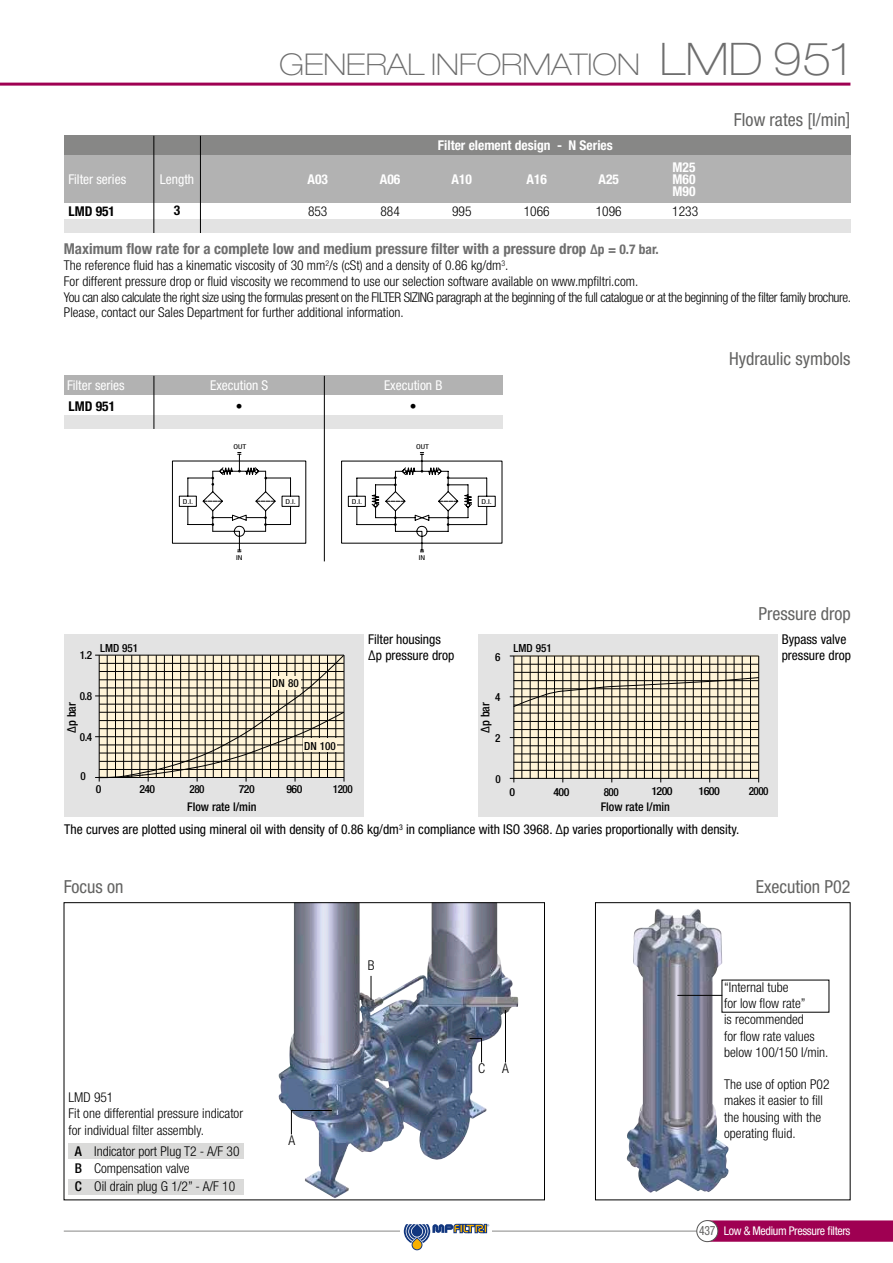
<style>
.page{position:relative;width:893px;height:1263px;background:#fff}
.page>*{position:absolute;margin:0;border:0;box-sizing:border-box;transform-origin:0 0}
.t1{font:100 expanded 30px "Helvetica Neue LT Std";color:#6e6e6e}
.t2{font:condensed 18px "Helvetica Neue LT Std";color:#636362}
.t3{font:700 condensed 15px "Helvetica Neue LT Std";color:#6e6e6e}
.t4{font:300 condensed 13.5px/16.2px "Helvetica Neue LT Std";color:#000}
.t5{font:condensed 13.5px/16.2px "Helvetica Neue LT Std";color:#000}
.t6{font:700 condensed 13.5px/12px "Helvetica Neue LT Std";color:#fff;text-align:justify}
.t7{font:condensed 13.5px "Helvetica Neue LT Std";color:#fff}
.t8{font:700 condensed 13.5px "Helvetica Neue LT Std";color:#000}
.t9{font:500 condensed 13.5px "Helvetica Neue LT Std";color:#000}
.t10{font:500 condensed 12px "Helvetica Neue LT Std";color:#000}
.t11{font:condensed 12px "Helvetica Neue LT Std";letter-spacing:-.03em;color:#fff}
.t12{font:500 condensed 11.1px "Helvetica Neue";letter-spacing:-.05em;color:#000}
.t13{font:500 condensed 11.1px "Helvetica Neue";letter-spacing:-.05em;color:#000;scale:1.06 1}
.t14{font:500 condensed 11.1px "Helvetica Neue";letter-spacing:-.05em;color:#000;scale:1.08 1}
.t15{font:500 condensed 11.1px "Helvetica Neue";letter-spacing:-.05em;color:#000;scale:1.05 1}
.t16{font:condensed 6.75px "Helvetica Neue";color:#000;scale:1.25 1}
.s1{font-size:45px}
.s2{font-size:13.5px}
.s3{font-size:12.75px;color:#636362}
</style>
<div class="page">
<hr style="left:0;top:83px;width:850px;height:3px;background:#9f0052">
<div style="left:69px;top:1144px;width:175px;height:15px;background:#dadad9"></div>
<div style="left:69px;top:1179px;width:175px;height:15px;background:#dadad9"></div>
<img style="left:278px;top:904px;width:241px;height:294px">
<hr style="left:505px;top:1010px;width:1px;height:52px;background:#000">
<svg style="left:469px;top:1038px;width:13px;height:25px"></svg>
<svg style="left:291px;top:1110px;width:41px;height:25px"></svg>
<svg style="left:371px;top:976px;width:1px;height:24px"></svg>
<svg style="left:64px;top:634px;width:300px;height:182px;background:#cecabe"></svg>
<svg style="left:478px;top:634px;width:299px;height:182px;background:#ccc8bc"></svg>
<img style="left:626px;top:909px;width:104px;height:284px">
<hr style="left:677px;top:995px;width:45px;height:1px;background:#000">
<div style="left:64px;top:155px;width:786px;height:48px;background:#b2b2b2"></div>
<div style="left:64px;top:415px;width:438px;height:14px;background:#e3e3e3"></div>
<div style="left:64px;top:219px;width:786px;height:14px;background:#e3e3e3"></div>
<div style="left:64px;top:376px;width:90px;height:19px;background:#b2b2b2"></div>
<div style="left:154px;top:376px;width:170px;height:19px;background:#b2b2b2"></div>
<div style="left:324px;top:376px;width:178px;height:19px;background:#b2b2b2"></div>
<svg style="left:341px;top:452px;width:162px;height:100px"></svg>
<svg style="left:172px;top:452px;width:134px;height:100px"></svg>
<hr style="left:154px;top:376px;width:1px;height:53px;background:#000">
<hr style="left:324px;top:376px;width:1px;height:185px;background:#000">
<div style="left:64px;top:136px;width:786px;height:19px;background:#878786"></div>
<hr style="left:154px;top:136px;width:1px;height:97px;background:#000">
<hr style="left:200px;top:136px;width:1px;height:97px;background:#000">
<div style="left:595px;top:902px;width:255px;height:298px;border:1px solid #000"></div>
<div style="left:64px;top:902px;width:481px;height:298px;border:1px solid #000"></div>
<hr style="left:64px;top:1231px;width:641px;height:1px;background:#878786">
<svg style="left:703px;top:1220px;width:190px;height:22px;background:#a20957"></svg>
<div style="left:697px;top:1220px;width:21px;height:21px;background:#fff;border-radius:50%"></div>
<div style="left:697px;top:1220px;width:21px;height:22px;border:1px solid #565655;border-radius:50%"></div>
<svg style="left:404px;top:1224px;width:85px;height:26px"></svg>
<h1 class="t1" style="left:279px;top:46px;width:573px">GENERAL INFORMATION <span class="s1">LMD 951</span></h1>
<p class="t6" style="left:438px;top:139px;width:176px">Filter element design - N Series</p>
<p class="t6" style="left:673px;top:161px;width:24px">M25<br>M60<br>M90</p>
<p class="t7" style="left:68px;top:171px;width:59px">Filter series</p>
<p class="t6" style="left:308px;top:173px;width:22px">A03</p>
<p class="t6" style="left:380px;top:173px;width:22px">A06</p>
<p class="t6" style="left:451px;top:173px;width:22px">A10</p>
<p class="t6" style="left:527px;top:173px;width:22px">A16</p>
<p class="t6" style="left:599px;top:173px;width:22px">A25</p>
<p class="t4" style="left:308px;top:203px;width:21px">853</p>
<p class="t4" style="left:380px;top:203px;width:21px">884</p>
<p class="t4" style="left:452px;top:203px;width:21px">995</p>
<p class="t4" style="left:524px;top:203px;width:27px">1066</p>
<p class="t4" style="left:596px;top:203px;width:27px">1096</p>
<p class="t4" style="left:672px;top:203px;width:27px">1233</p>
<p class="t7" style="left:160px;top:171px;width:36px">Length</p>
<p class="t8" style="left:68px;top:203px;width:48px">LMD 951</p>
<p class="t8" style="left:174px;top:202px;width:8px">3</p>
<h2 class="t2" style="left:734px;top:110px;width:118px">Flow rates [l/min]</h2>
<p class="t3" style="left:64px;top:240px;width:596px">Maximum flow rate for a complete low and medium pressure filter with a pressure drop <span class="s2">∆p = 0.7 bar.</span></p>
<p class="t4" style="left:64px;top:257px;width:789px;line-height:15.8px">The reference fluid has a kinematic viscosity of 30 mm<sup>2</sup>/s (cSt) and a density of 0.86 kg/dm<sup>3</sup>.<br>For different pressure drop or fluid viscosity we recommend to use our selection software available on www.mpfiltri.com.<br>You can also calculate the right size using the formulas present on the FILTER SIZING paragraph at the beginning of the full catalogue or at the beginning of the filter family brochure.<br>Please, contact our Sales Department for further additional information.</p>
<p class="t7" style="left:67px;top:378px;width:59px">Filter series</p>
<p class="t7" style="left:210px;top:378px;width:60px">Execution S</p>
<p class="t7" style="left:384px;top:378px;width:60px">Execution B</p>
<p class="t8" style="left:69px;top:398px;width:48px">LMD 951</p>
<p class="t4" style="left:236px;top:398px;width:8px">•</p>
<p class="t4" style="left:410px;top:398px;width:8px">•</p>
<p class="t16" style="left:234px;top:442px;width:12px">OUT</p>
<p class="t16" style="left:416px;top:442px;width:12px">OUT</p>
<p class="t16" style="left:183px;top:497px;width:10px">D.I.</p>
<p class="t16" style="left:286px;top:497px;width:10px">D.I.</p>
<p class="t16" style="left:236px;top:553px;width:7px">IN</p>
<p class="t16" style="left:352px;top:497px;width:10px">D.I.</p>
<p class="t16" style="left:481px;top:497px;width:10px">D.I.</p>
<p class="t16" style="left:419px;top:553px;width:7px">IN</p>
<h2 class="t2" style="left:729px;top:348px;width:123px">Hydraulic symbols</h2>
<h2 class="t2" style="left:758px;top:603px;width:94px">Pressure drop</h2>
<p class="t12" style="left:80px;top:648px;width:14px">1.2</p>
<p class="t12" style="left:80px;top:690px;width:14px">0.8</p>
<p class="t12" style="left:80px;top:730px;width:14px">0.4</p>
<p class="t12" style="left:81px;top:769px;width:7px">0</p>
<p class="t10" style="left:65px;top:733px;width:32px;rotate:-90deg">∆p bar</p>
<p class="t12" style="left:100px;top:641px;width:40px">LMD 951</p>
<p class="t12" style="left:272px;top:677px;width:28px">DN 80</p>
<p class="t12" style="left:304px;top:739px;width:33px">DN 100</p>
<p class="t5" style="left:368px;top:631px;width:88px">Filter housings ∆p pressure drop</p>
<p class="t5" style="left:782px;top:631px;width:71px">Bypass valve pressure drop</p>
<p class="t12" style="left:513px;top:641px;width:40px">LMD 951</p>
<p class="t12" style="left:495px;top:650px;width:7px">6</p>
<p class="t12" style="left:495px;top:691px;width:7px">4</p>
<p class="t12" style="left:495px;top:731px;width:7px">2</p>
<p class="t12" style="left:496px;top:772px;width:7px">0</p>
<p class="t10" style="left:478px;top:733px;width:32px;rotate:-90deg">∆p bar</p>
<p class="t15" style="left:96px;top:783px;width:7px">0</p>
<p class="t15" style="left:139px;top:783px;width:17px">240</p>
<p class="t12" style="left:190px;top:782px;width:16px">280</p>
<p class="t13" style="left:239px;top:782px;width:16px">720</p>
<p class="t13" style="left:287px;top:782px;width:16px">960</p>
<p class="t12" style="left:333px;top:782px;width:21px">1200</p>
<p class="t13" style="left:510px;top:785px;width:7px">0</p>
<p class="t13" style="left:553px;top:785px;width:16px">400</p>
<p class="t12" style="left:604px;top:785px;width:16px">800</p>
<p class="t14" style="left:651px;top:785px;width:21px">1200</p>
<p class="t14" style="left:699px;top:785px;width:21px">1600</p>
<p class="t12" style="left:749px;top:785px;width:21px">2000</p>
<p class="t10" style="left:187px;top:799px;width:71px">Flow rate l/min</p>
<p class="t10" style="left:601px;top:799px;width:71px">Flow rate l/min</p>
<p class="t5" style="left:64px;top:821px;width:677px">The curves are plotted using mineral oil with density of 0.86 kg/dm<sup>3</sup> in compliance with ISO 3968. ∆p varies proportionally with density.</p>
<h2 class="t2" style="left:64px;top:876px;width:61px">Focus on</h2>
<p class="t12" style="left:82px;top:882px;width:7px">6</p>
<h2 class="t2" style="left:756px;top:876px;width:96px">Execution P02</h2>
<p class="t4" style="left:368px;top:957px;width:8px">B</p>
<p class="t4" style="left:69px;top:1089px;width:176px">LMD 951<br>Fit one differential pressure indicator for individual filter assembly.</p>
<p class="t9" style="left:75px;top:1143px;width:9px">A</p>
<p class="t9" style="left:75px;top:1178px;width:9px">C</p>
<p class="t9" style="left:75px;top:1160px;width:9px">B</p>
<p class="t4" style="left:94px;top:1143px;width:147px">Indicator port Plug T2 - A/F 30</p>
<p class="t4" style="left:94px;top:1178px;width:143px">Oil drain plug G 1/2” - A/F 10</p>
<p class="t4" style="left:94px;top:1160px;width:97px">Compensation valve</p>
<p class="t4" style="left:289px;top:1132px;width:8px">A</p>
<p class="t4" style="left:478px;top:1060px;width:9px">C</p>
<p class="t4" style="left:502px;top:1060px;width:8px">A</p>
<p class="t4" style="left:724px;top:979px;width:106px">“Internal tube<br>for low flow rate”<br>is recommended<br>for flow rate values below 100/150 I/min.</p>
<p class="t4" style="left:724px;top:1076px;width:107px">The use of option P02 makes it easier to fill the housing with the operating fluid.</p>
<p class="t11" style="left:699px;top:1223px;width:153px"><span class="s3">437</span> Low &amp; Medium Pressure filters</p>
</div>
